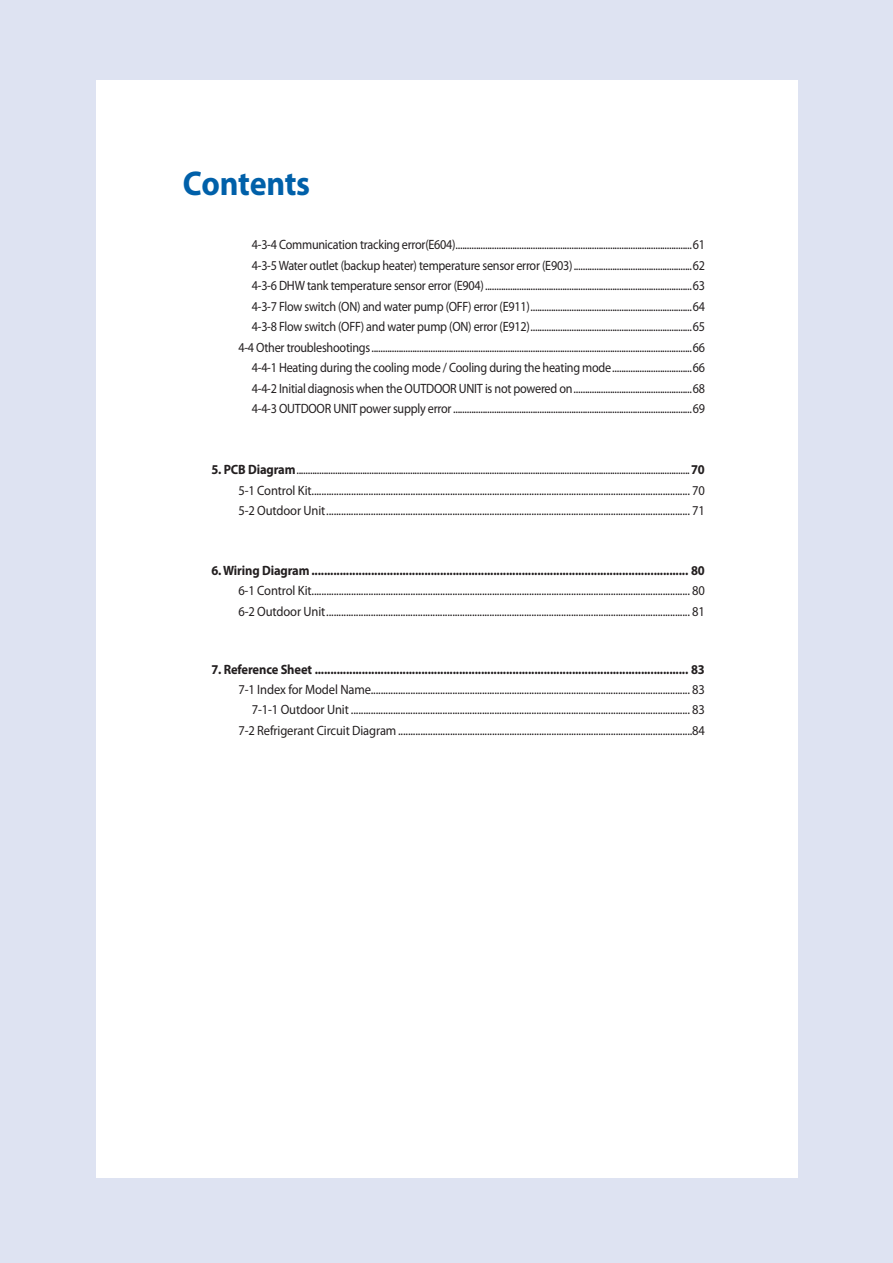
<style>
.page{position:relative;width:893px;height:1263px;background:#dee3f2}
.page>*{position:absolute;margin:0;border:0;box-sizing:border-box;transform-origin:0 0}
.t1{font:700 34.5px "Myriad Pro";letter-spacing:-.01em;color:#0060a9;scale:.93 1}
.t2{font:13.5px/20.4px "Myriad Pro";letter-spacing:-.02em;color:#231f20;text-align:right;scale:.9 1}
.t3{font:13.5px/20.4px "Myriad Pro";letter-spacing:-.02em;color:#231f20;scale:.93 1}
.t4{font:700 13.5px "Myriad Pro";letter-spacing:-.01em;color:#231f20;scale:.93 1}
.s1{font-weight:700}
</style>
<div class="page">
<div style="left:96px;top:81px;width:701px;height:1097px;background:#fff"></div>
<h1 class="t1" style="left:183px;top:170px;width:138px">Contents</h1>
<p class="t2" style="left:238px;top:236px;width:520px">4-3-4 Communication tracking error(E604) ........................................................................................................61<br>4-3-5 Water outlet (backup heater) temperature sensor error (E903) ....................................................62<br>4-3-6 DHW tank temperature sensor error (E904) ...........................................................................................63<br>4-3-7 Flow switch (ON) and water pump (OFF) error (E911) .......................................................................64<br>4-3-8 Flow switch (OFF) and water pump (ON) error (E912) .......................................................................65<br>4-4 Other troubleshootings .............................................................................................................................................66<br>4-4-1 Heating during the cooling mode / Cooling during the heating mode ...................................66<br>4-4-2 Initial diagnosis when the OUTDOOR UNIT is not powered on ....................................................68<br>4-4-3 OUTDOOR UNIT power supply error .........................................................................................................69</p>
<p class="t2" style="left:238px;top:461px;width:520px;text-align:justify;text-indent:-27px"><span class="s1">5. PCB Diagram</span> .............................................................................................................................................................................<span class="s1">70<br></span>5-1 Control Kit......................................................................................................................................................... 70<br>5-2 Outdoor Unit ................................................................................................................................................... 71</p>
<p class="t4" style="left:211px;top:565px;width:532px">6. Wiring Diagram ........................................................................................................................ 80</p>
<p class="t3" style="left:238px;top:582px;width:503px">6-1 Control Kit......................................................................................................................................................... 80<br>6-2 Outdoor Unit ................................................................................................................................................... 81</p>
<p class="t4" style="left:211px;top:664px;width:532px">7. Reference Sheet ....................................................................................................................... 83</p>
<p class="t3" style="left:238px;top:681px;width:503px;text-align:right">7-1 Index for Model Name................................................................................................................................. 83<br>7-1-1 Outdoor Unit ......................................................................................................................................... 83<br>7-2 Refrigerant Circuit Diagram .......................................................................................................................84</p>
</div>
